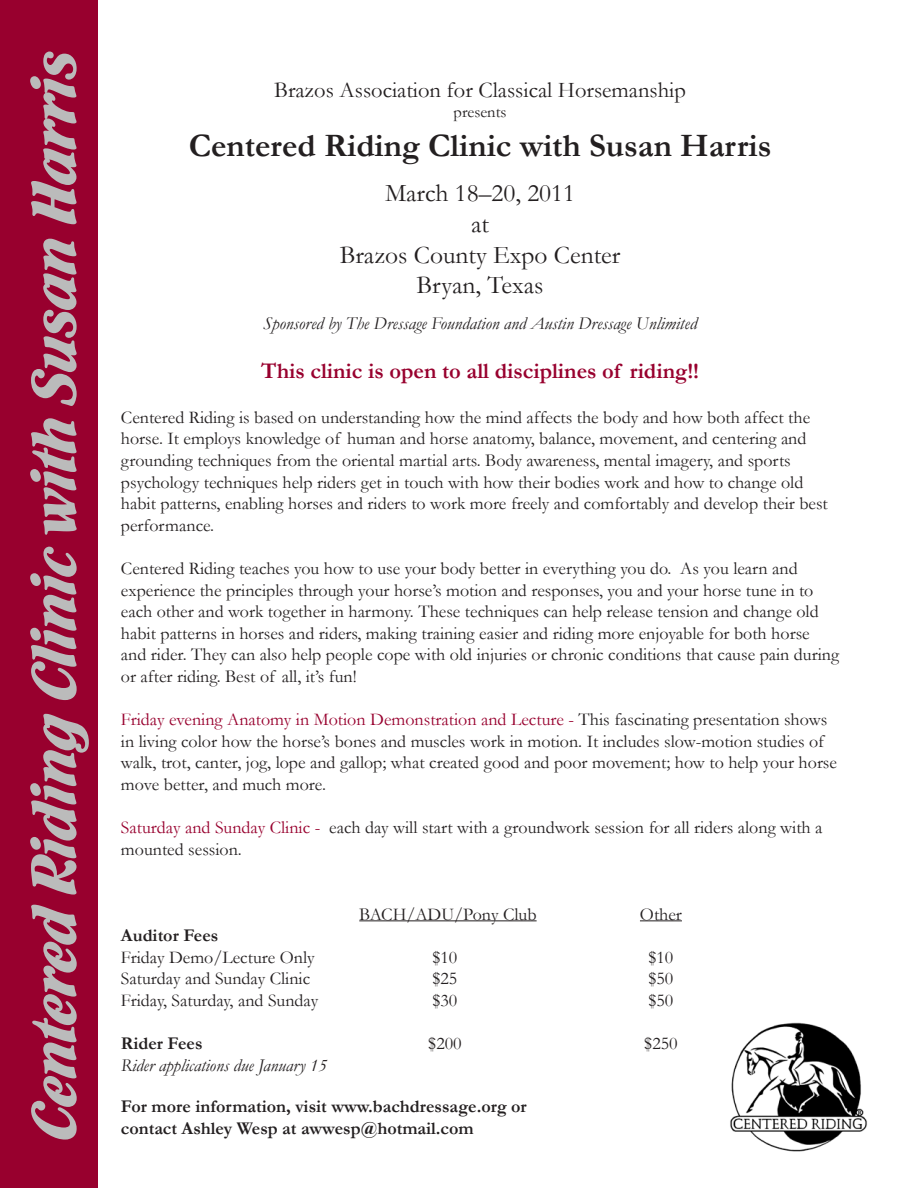
<style>
.page{position:relative;width:918px;height:1188px;background:#fff}
.page>*{position:absolute;margin:0;border:0;box-sizing:border-box;transform-origin:0 0}
.t1{font:67.5px "Flamenco D";color:#bbb}
.t2{font:700 33px "Garamond";color:#231f20}
.t3{font:25.5px "Garamond";color:#231f20}
.t4{font:700 22.5px "Garamond";color:#98002e}
.t5{font:22.5px "Garamond";color:#231f20}
.t6{font:18px/21.6px "Garamond";color:#231f20}
.t7{font:700 18px "Garamond";color:#231f20}
.t8{font:italic 18px "Garamond";color:#231f20}
.t9{font:16.5px "Garamond";color:#231f20}
.s1{color:#98002e}
</style>
<div class="page">
<hr style="left:359px;top:920px;width:178px;height:1px;background:#231f20">
<hr style="left:640px;top:920px;width:42px;height:1px;background:#231f20">
<div style="left:0;top:0;width:97px;height:1188px;background:#98002e"></div>
<img style="left:730px;top:1022px;width:137px;height:130px">
<p class="t1" style="left:14px;top:1139px;width:1094px;rotate:-90deg">Centered Riding Clinic with Susan Harris</p>
<p class="t5" style="left:274px;top:75px;width:413px">Brazos Association for Classical Horsemanship</p>
<p class="t9" style="left:454px;top:100px;width:54px">presents</p>
<p class="t2" style="left:189px;top:123px;width:584px">Centered Riding Clinic with Susan Harris</p>
<p class="t3" style="left:385px;top:176px;width:192px">March 18–20, 2011</p>
<p class="t3" style="left:471px;top:207px;width:19px">at</p>
<p class="t3" style="left:340px;top:237px;width:282px">Brazos County Expo Center</p>
<p class="t3" style="left:417px;top:268px;width:129px">Bryan, Texas</p>
<p class="t8" style="left:263px;top:311px;width:435px">Sponsored by The Dressage Foundation and Austin Dressage Unlimited</p>
<p class="t4" style="left:261px;top:355px;width:440px">This clinic is open to all disciplines of riding!!</p>
<p class="t6" style="left:121px;top:406px;width:708px">Centered Riding is based on understanding how the mind affects the body and how both affect the horse. It employs knowledge of human and horse anatomy, balance, movement, and centering and grounding techniques from the oriental martial arts. Body awareness, mental imagery, and sports psychology techniques help riders get in touch with how their bodies work and how to change old habit patterns, enabling horses and riders to work more freely and comfortably and develop their best performance.</p>
<p class="t6" style="left:121px;top:557px;width:720px">Centered Riding teaches you how to use your body better in everything you do. As you learn and experience the principles through your horse’s motion and responses, you and your horse tune in to each other and work together in harmony. These techniques can help release tension and change old habit patterns in horses and riders, making training easier and riding more enjoyable for both horse and rider. They can also help people cope with old injuries or chronic conditions that cause pain during or after riding. Best of all, it’s fun!</p>
<p class="t6" style="left:121px;top:708px;width:718px"><span class="s1">Friday evening Anatomy in Motion Demonstration and Lecture -</span> This fascinating presentation shows in living color how the horse’s bones and muscles work in motion. It includes slow-motion studies of walk, trot, canter, jog, lope and gallop; what created good and poor movement; how to help your horse move better, and much more.</p>
<p class="t6" style="left:121px;top:816px;width:703px"><span class="s1">Saturday and Sunday Clinic -</span> each day will start with a groundwork session for all riders along with a mounted session.</p>
<p class="t6" style="left:359px;top:903px;width:179px">BACH/ADU/Pony Club</p>
<p class="t6" style="left:640px;top:903px;width:43px">Other</p>
<p class="t7" style="left:121px;top:923px;width:99px">Auditor Fees</p>
<p class="t6" style="left:121px;top:946px;width:195px">Friday Demo/Lecture Only</p>
<p class="t6" style="left:432px;top:946px;width:26px">$10</p>
<p class="t6" style="left:648px;top:946px;width:26px">$10</p>
<p class="t6" style="left:121px;top:967px;width:191px">Saturday and Sunday Clinic</p>
<p class="t6" style="left:432px;top:967px;width:26px">$25</p>
<p class="t6" style="left:648px;top:967px;width:26px">$50</p>
<p class="t6" style="left:121px;top:989px;width:199px">Friday, Saturday, and Sunday</p>
<p class="t6" style="left:432px;top:989px;width:26px">$30</p>
<p class="t6" style="left:648px;top:989px;width:26px">$50</p>
<p class="t7" style="left:121px;top:1031px;width:83px">Rider Fees</p>
<p class="t6" style="left:428px;top:1032px;width:35px">$200</p>
<p class="t6" style="left:644px;top:1032px;width:35px">$250</p>
<p class="t8" style="left:121px;top:1053px;width:207px">Rider applications due January 15</p>
<p class="t7" style="left:121px;top:1094px;width:407px">For more information, visit www.bachdressage.org or</p>
<p class="t7" style="left:121px;top:1116px;width:354px">contact Ashley Wesp at awwesp@hotmail.com</p>
</div>
